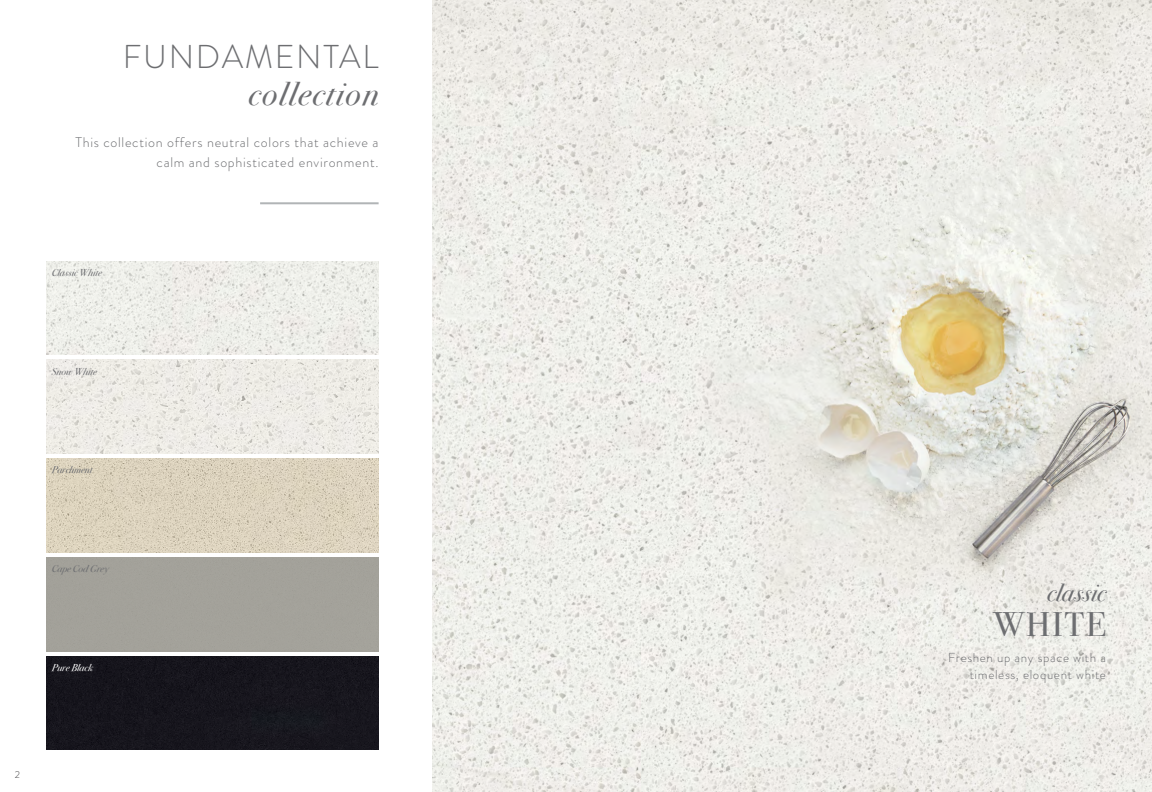
<style>
.page{position:relative;width:1152px;height:792px;background:#fff}
.page>*{position:absolute;margin:0;border:0;box-sizing:border-box;transform-origin:0 0}
.t1{font:34px "Bodoni Svty Two ITCTT";letter-spacing:.05em;color:#6d6e71}
.t2{font:300 33px "Brandon Grotesque";letter-spacing:.05em;color:#6d6e71}
.t3{font:italic 33px "Bodoni Svty Two ITCTT";letter-spacing:.05em;color:#6d6e71}
.t4{font:italic 24.8px "Bodoni Svty Two ITCTT";color:#6d6e71}
.t5{font:300 14px/20px "Brandon Grotesque";letter-spacing:.05em;color:#6d6e71;text-align:right}
.t6{font:300 13px/17px "Brandon Grotesque";letter-spacing:.05em;color:#6d6e71;text-align:right}
.t7{font:italic 10px "Bodoni Svty Two ITCTT";color:#6d6e71}
.t8{font:italic 10px "Bodoni Svty Two ITCTT";color:#fff}
.t9{font:300 10px "Brandon Grotesque";color:#414042}
</style>
<div class="page">
<img style="left:46px;top:261px;width:333px;height:93px">
<hr style="left:260px;top:202px;width:119px;height:2px;background:#b1b4b6">
<img style="left:46px;top:459px;width:333px;height:93px">
<div style="left:46px;top:656px;width:333px;height:94px;background:#17151d"></div>
<img style="left:46px;top:360px;width:333px;height:93px">
<img style="left:432px;top:0;width:720px;height:792px">
<h2 class="t2" style="left:123px;top:34px;width:257px">FUNDAMENTAL</h2>
<h2 class="t3" style="left:249px;top:65px;width:131px">collection</h2>
<p class="t5" style="left:76px;top:132px;width:305px">This collection offers neutral colors that achieve a calm and sophisticated environment.</p>
<p class="t7" style="left:52px;top:264px;width:52px">Classic White</p>
<p class="t7" style="left:52px;top:363px;width:47px">Snow White</p>
<p class="t7" style="left:52px;top:461px;width:42px">Parchment</p>
<p class="t7" style="left:52px;top:560px;width:59px">Cape Cod Grey</p>
<p class="t8" style="left:52px;top:659px;width:43px">Pure Black</p>
<p class="t9" style="left:15px;top:767px;width:7px">2</p>
<h3 class="t4" style="left:1047px;top:571px;width:60px">classic</h3>
<h1 class="t1" style="left:994px;top:597px;width:114px">WHITE</h1>
<p class="t6" style="left:948px;top:650px;width:159px">Freshen up any space with a timeless, eloquent white</p>
</div>
